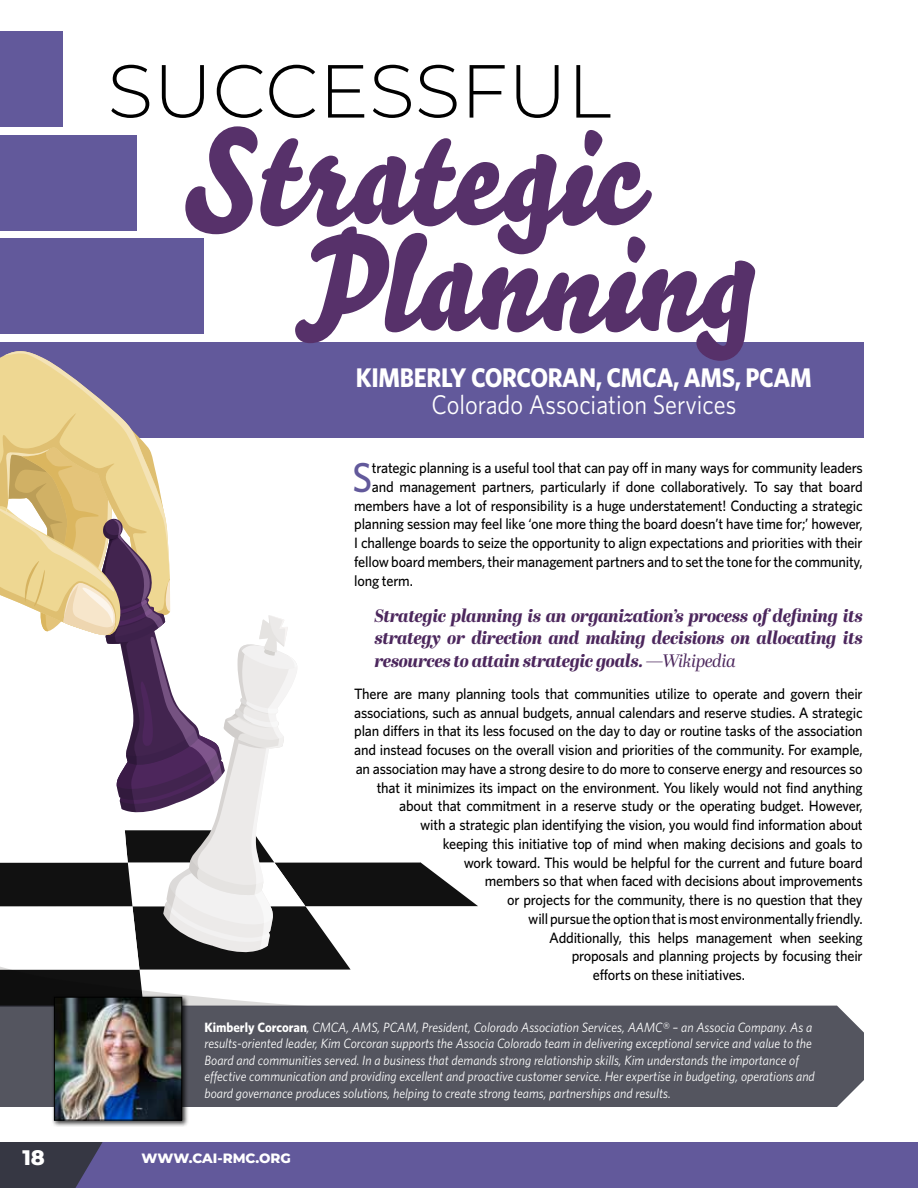
<style>
.page{position:relative;width:918px;height:1188px;background:#fff}
.page>*{position:absolute;margin:0;border:0;box-sizing:border-box;transform-origin:0 0}
.t1{font:133.5px/106.5px "Bello Script Pro";color:#57316a}
.t2{font:300 75px "Montserrat";color:#000}
.t3{font:500 41.85px "Whitney";color:#62599b;scale:.95 1}
.t4{font:700 27px "Whitney";letter-spacing:-.015em;color:#fff;scale:.9 1}
.t5{font:27px "Whitney";color:#fff;scale:.9 1}
.t6{font:800 21px "Montserrat";color:#fff}
.t7{font:italic 800 18px/22.5px "Abril Display";letter-spacing:-.015em;color:#4c275d;text-align:justify;scale:.95 1}
.t8{font:500 15px "Whitney";letter-spacing:-.015em;color:#000;scale:.95 1}
.t9{font:italic 13.5px/16.5px "Whitney";color:#fff;scale:.95 1}
.t10{font:800 13.5px "Montserrat";color:#fff}
.s1{font-weight:400}
.s2{font-weight:700;font-style:normal}
</style>
<div class="page">
<div style="left:0;top:1142px;width:918px;height:46px;background:#363743"></div>
<div style="left:0;top:342px;width:864px;height:95px;background:#62599b"></div>
<div style="left:75px;top:1142px;width:843px;height:46px;background:#62599b"></div>
<svg style="left:0;top:351px;width:479px;height:655px"></svg>
<div style="left:0;top:1006px;width:864px;height:101px;background:#54555f"></div>
<div style="left:51px;top:994px;width:138px;height:133px;background:#000;opacity:.75"></div>
<img style="left:56px;top:999px;width:124px;height:119px">
<div style="left:54px;top:997px;width:128px;height:123px;border:1px solid #000"></div>
<div style="left:0;top:239px;width:203px;height:95px;background:#62599b"></div>
<div style="left:0;top:135px;width:136px;height:95px;background:#62599b"></div>
<div style="left:0;top:31px;width:63px;height:95px;background:#62599b"></div>
<h3 class="t6" style="left:22px;top:1143px;width:24px">18</h3>
<h2 class="t2" style="left:107px;top:40px;width:505px">SUCCESSFUL</h2>
<h1 class="t1" style="left:294px;top:127px;width:451px;text-indent:-111px">Strategic<br>Planning</h1>
<h3 class="t4" style="left:356px;top:359px;width:508px">KIMBERLY CORCORAN, CMCA, AMS, PCAM</h3>
<h3 class="t5" style="left:431px;top:386px;width:340px">Colorado Association Services</h3>
<h3 class="t3" style="left:352px;top:450px;width:23px">S</h3>
<p class="t8" style="left:372px;top:458px;width:518px">trategic planning is a useful tool that can pay off in many ways for community leaders</p>
<p class="t8" style="left:372px;top:477px;width:518px">and management partners, particularly if done collaboratively. To say that board</p>
<p class="t8" style="left:354px;top:496px;width:537px">members have a lot of responsibility is a huge understatement! Conducting a strategic</p>
<p class="t8" style="left:354px;top:514px;width:537px">planning session may feel like ‘one more thing the board doesn’t have time for;’ however,</p>
<p class="t8" style="left:354px;top:533px;width:537px">I challenge boards to seize the opportunity to align expectations and priorities with their</p>
<p class="t8" style="left:354px;top:552px;width:537px">fellow board members, their management partners and to set the tone for the community,</p>
<p class="t8" style="left:354px;top:571px;width:63px">long term.</p>
<p class="t7" style="left:374px;top:605px;width:515px">Strategic planning is an organization’s process of defining its strategy or direction and making decisions on allocating its resources to attain strategic goals. <span class="s1">—Wikipedia</span></p>
<p class="t8" style="left:354px;top:684px;width:537px">There are many planning tools that communities utilize to operate and govern their</p>
<p class="t8" style="left:354px;top:703px;width:537px">associations, such as annual budgets, annual calendars and reserve studies. A strategic</p>
<p class="t8" style="left:354px;top:721px;width:537px">plan differs in that its less focused on the day to day or routine tasks of the association</p>
<p class="t8" style="left:354px;top:740px;width:537px">and instead focuses on the overall vision and priorities of the community. For example,</p>
<p class="t8" style="left:356px;top:759px;width:535px">an association may have a strong desire to do more to conserve energy and resources so</p>
<p class="t8" style="left:377px;top:778px;width:513px">that it minimizes its impact on the environment. You likely would not find anything</p>
<p class="t8" style="left:399px;top:796px;width:489px">about that commitment in a reserve study or the operating budget. However,</p>
<p class="t8" style="left:420px;top:815px;width:467px">with a strategic plan identifying the vision, you would find information about</p>
<p class="t8" style="left:443px;top:834px;width:444px">keeping this initiative top of mind when making decisions and goals to</p>
<p class="t8" style="left:464px;top:853px;width:422px">work toward. This would be helpful for the current and future board</p>
<p class="t8" style="left:485px;top:871px;width:399px">members so that when faced with decisions about improvements</p>
<p class="t8" style="left:507px;top:890px;width:376px">or projects for the community, there is no question that they</p>
<p class="t8" style="left:528px;top:909px;width:354px">will pursue the option that is most environmentally friendly.</p>
<p class="t8" style="left:549px;top:928px;width:332px">Additionally, this helps management when seeking</p>
<p class="t8" style="left:572px;top:946px;width:308px">proposals and planning projects by focusing their</p>
<p class="t8" style="left:593px;top:965px;width:162px">efforts on these initiatives.</p>
<p class="t9" style="left:204px;top:1018px;width:644px"><span class="s2">Kimberly Corcoran</span>, CMCA, AMS, PCAM, President, Colorado Association Services, AAMC® – an Associa Company. As a results-oriented leader, Kim Corcoran supports the Associa Colorado team in delivering exceptional service and value to the Board and communities served. In a business that demands strong relationship skills, Kim understands the importance of effective communication and providing excellent and proactive customer service. Her expertise in budgeting, operations and board governance produces solutions, helping to create strong teams, partnerships and results.</p>
<p class="t10" style="left:141px;top:1149px;width:151px">WWW.CAI-RMC.ORG</p>
</div>
